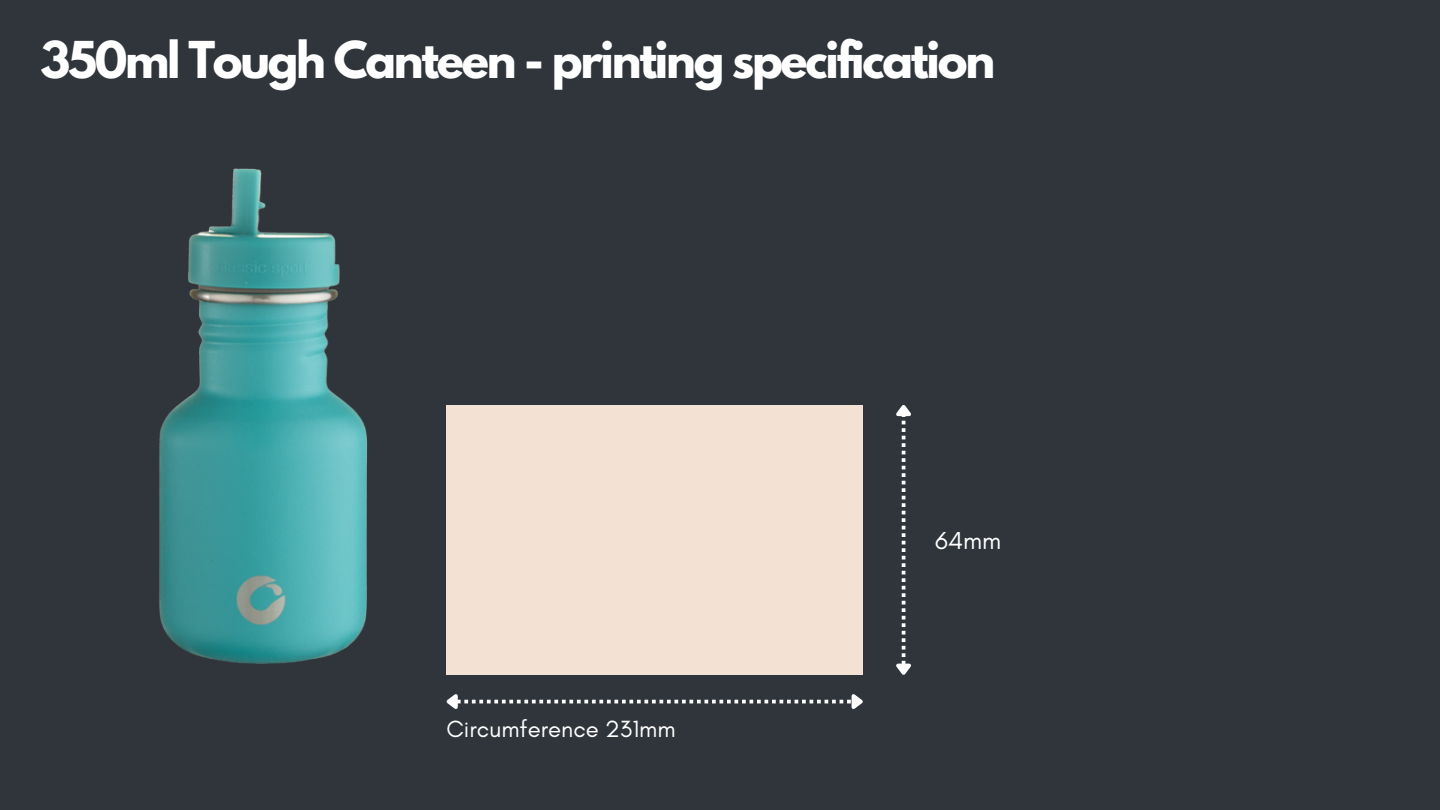
<style>
.page{position:relative;width:1440px;height:810px;background:#2f353b}
.page>*{position:absolute;margin:0;border:0;box-sizing:border-box;transform-origin:0 0}
.t1{font:700 45px "League Spartan";letter-spacing:-.05em;color:#fff}
.t2{font:25px "Glacial Indifference";color:#fff}
.t3{font:23.9px "Glacial Indifference";color:#fff}
</style>
<div class="page">
<img style="left:159px;top:168px;width:288px;height:507px">
<div style="left:447px;top:405px;width:416px;height:270px;background:#f3e1d3"></div>
<svg style="left:446px;top:694px;width:417px;height:15px"></svg>
<svg style="left:896px;top:405px;width:15px;height:270px"></svg>
<p class="t1" style="left:40px;top:37px;width:956px">350ml Tough Canteen - printing specification</p>
<p class="t3" style="left:447px;top:715px;width:231px">Circumference 231mm</p>
<p class="t2" style="left:935px;top:525px;width:68px">64mm</p>
</div>
